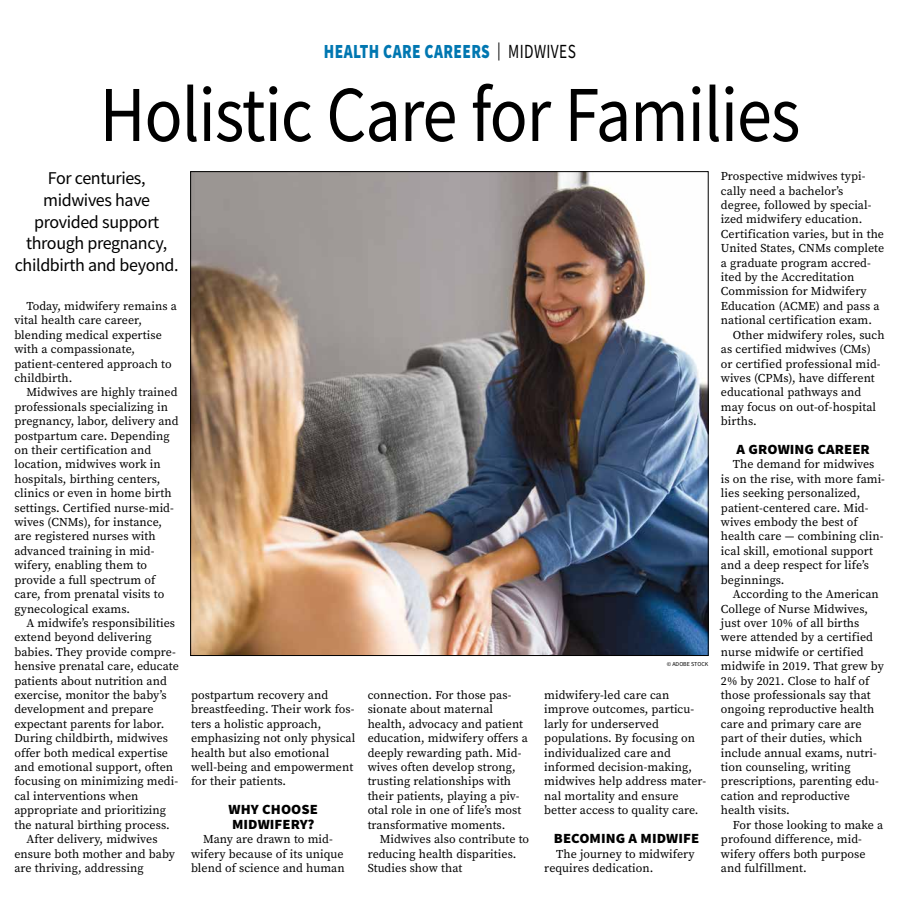
<style>
.page{position:relative;width:900px;height:908px;background:#fff}
.page>*{position:absolute;margin:0;border:0;box-sizing:border-box;transform-origin:0 0}
.t1{font:79.2px "Source Sans Pro";letter-spacing:-.015em;color:#000;scale:.89 1}
.t2{font:900 20px "Source Sans Pro";letter-spacing:.025em;color:#0077b1;scale:.77 1}
.t3{font:18px/21.6px "Source Sans Pro";letter-spacing:-.02em;color:#000;text-align:center}
.t4{font:900 14px/14.4px "Source Sans Pro";letter-spacing:.005em;color:#000;scale:1.05 1}
.t5{font:12px/14.4px "Source Serif Pro";letter-spacing:.005em;color:#000}
.t6{font:6px "Source Sans Pro";color:#000}
.s1{font-weight:400;font-size:18px;color:#000}
.s2{font-weight:400;color:#000}
</style>
<div class="page">
<img style="left:192px;top:173px;width:514px;height:480px">
<h2 class="t2" style="left:324px;top:38px;width:329px">HEALTH CARE CAREERS <span class="s1">|</span> <span class="s2">MIDWIVES</span></h2>
<h1 class="t1" style="left:100px;top:64px;width:789px">Holistic Care for Families</h1>
<h3 class="t3" style="left:15px;top:167px;width:165px">For centuries, midwives have provided support through pregnancy, childbirth and beyond.</h3>
<p class="t5" style="left:14px;top:298px;width:164px;text-indent:12px">Today, midwifery remains a vital health care career, blending medical expertise with a compassionate, patient-centered approach to childbirth.</p>
<p class="t5" style="left:14px;top:385px;width:166px;text-indent:12px">Midwives are highly trained professionals specializing in pregnancy, labor, delivery and postpartum care. Depending on their certification and location, midwives work in hospitals, birthing centers, clinics or even in home birth settings. Certified nurse-mid&shy;wives (CNMs), for instance, are registered nurses with advanced training in mid&shy;wifery, enabling them to provide a full spectrum of care, from prenatal visits to gynecological exams.</p>
<p class="t5" style="left:26px;top:615px;width:150px">A midwife’s responsibilities</p>
<p class="t5" style="left:14px;top:630px;width:139px">extend beyond delivering</p>
<p class="t5" style="left:14px;top:644px;width:163px">babies. They provide compre-</p>
<p class="t5" style="left:14px;top:658px;width:166px">hensive prenatal care, educate</p>
<p class="t5" style="left:14px;top:673px;width:154px">patients about nutrition and</p>
<p class="t5" style="left:14px;top:687px;width:154px">exercise, monitor the baby’s</p>
<p class="t5" style="left:14px;top:702px;width:141px">development and prepare</p>
<p class="t5" style="left:14px;top:716px;width:151px">expectant parents for labor.</p>
<p class="t5" style="left:14px;top:730px;width:155px">During childbirth, midwives</p>
<p class="t5" style="left:14px;top:745px;width:155px">offer both medical expertise</p>
<p class="t5" style="left:14px;top:759px;width:160px">and emotional support, often</p>
<p class="t5" style="left:14px;top:774px;width:165px">focusing on minimizing medi-</p>
<p class="t5" style="left:14px;top:788px;width:126px">cal interventions when</p>
<p class="t5" style="left:14px;top:802px;width:153px">appropriate and prioritizing</p>
<p class="t5" style="left:14px;top:817px;width:157px">the natural birthing process.</p>
<p class="t5" style="left:26px;top:831px;width:133px">After delivery, midwives</p>
<p class="t5" style="left:14px;top:846px;width:162px">ensure both mother and baby</p>
<p class="t5" style="left:14px;top:860px;width:131px">are thriving, addressing</p>
<p class="t5" style="left:191px;top:687px;width:166px">postpartum recovery and breastfeeding. Their work fos&shy;ters a holistic approach, emphasizing not only physical health but also emotional well-being and empowerment for their patients.</p>
<p class="t4" style="left:229px;top:802px;width:87px">WHY CHOOSE<br>MIDWIFERY?</p>
<p class="t5" style="left:191px;top:831px;width:155px;text-align:center">Many are drawn to mid&shy;wifery because of its unique blend of science and human</p>
<p class="t5" style="left:368px;top:687px;width:162px">connection. For those pas&shy;sionate about maternal health, advocacy and patient education, midwifery offers a deeply rewarding path. Mid&shy;wives often develop strong, trusting relationships with their patients, playing a piv&shy;otal role in one of life’s most transformative moments.</p>
<p class="t5" style="left:368px;top:831px;width:163px;text-indent:12px">Midwives also contribute to reducing health disparities.<br>Studies show that</p>
<p class="t6" style="left:667px;top:660px;width:43px">© ADOBE STOCK</p>
<p class="t5" style="left:544px;top:687px;width:163px">midwifery-led care can improve outcomes, particu&shy;larly for underserved populations. By focusing on individualized care and informed decision-making, midwives help address mater&shy;nal mortality and ensure better access to quality care.</p>
<p class="t4" style="left:554px;top:830px;width:140px">BECOMING A MIDWIFE</p>
<p class="t5" style="left:544px;top:846px;width:152px;text-indent:12px">The journey to midwifery requires dedication.</p>
<p class="t5" style="left:721px;top:169px;width:165px">Prospective midwives typi&shy;cally need a bachelor’s degree, followed by special&shy;ized midwifery education.<br>Certification varies, but in the<br>United States, CNMs complete a graduate program accred&shy;ited by the Accreditation<br>Commission for Midwifery<br>Education (ACME) and pass a national certification exam.</p>
<p class="t5" style="left:721px;top:327px;width:165px;text-indent:12px">Other midwifery roles, such as certified midwives (CMs) or certified professional mid&shy;wives (CPMs), have different educational pathways and may focus on out-of-hospital births.</p>
<p class="t4" style="left:737px;top:442px;width:128px">A GROWING CAREER</p>
<p class="t5" style="left:721px;top:457px;width:166px;text-indent:12px">The demand for midwives is on the rise, with more fami&shy;lies seeking personalized, patient-centered care. Mid&shy;wives embody the best of health care — combining clin&shy;ical skill, emotional support and a deep respect for life’s beginnings.</p>
<p class="t5" style="left:721px;top:586px;width:165px;text-indent:12px">According to the American<br>College of Nurse Midwives, just over 10% of all births were attended by a certified nurse midwife or certified midwife in 2019. That grew by<br>2% by 2021. Close to half of those professionals say that ongoing reproductive health care and primary care are part of their duties, which include annual exams, nutri&shy;tion counseling, writing prescriptions, parenting edu&shy;cation and reproductive health visits.</p>
<p class="t5" style="left:721px;top:817px;width:164px;text-indent:12px">For those looking to make a profound difference, mid&shy;wifery offers both purpose and fulfillment.</p>
</div>
